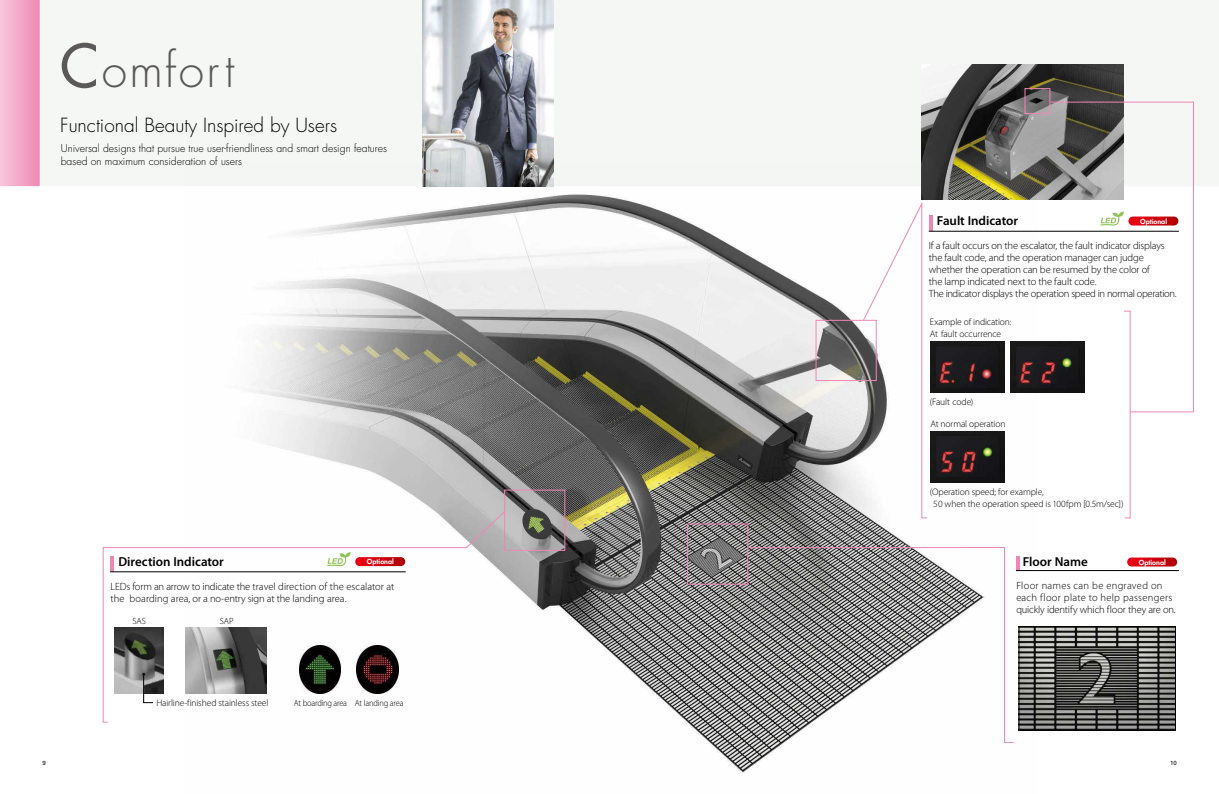
<style>
.page{position:relative;width:1219px;height:794px;background:#fff}
.page>*{position:absolute;margin:0;border:0;box-sizing:border-box;transform-origin:0 0}
.t1{font:300 46.3px "Futura Std";letter-spacing:.05em;color:#5a5858}
.t2{font:300 19px "Futura Std";color:#000}
.t3{font:600 13px "Myriad Pro";color:#000}
.t4{font:300 10.5px/12px "Myriad Pro";letter-spacing:-.01em;color:#000}
.t5{font:300 10.5px/12px "Myriad Pro";letter-spacing:.02em;color:#000}
.t6{font:300 10.4px/12.5px "Futura Std";color:#000}
.t7{font:300 9.5px/12px "Myriad Pro";letter-spacing:-.01em;color:#000}
.t8{font:300 9px "Myriad Pro";letter-spacing:-.02em;color:#000;scale:.93 1}
.t9{font:300 9px "Myriad Pro";letter-spacing:-.02em;color:#000}
.t10{font:800 6.8px "Futura Std";color:#fff;scale:1.05 1}
.t11{font:6px "Univers";color:#000}
.s1{font-weight:500;font-size:58px}
</style>
<div class="page">
<div style="left:30px;top:0;width:1189px;height:186px;background:#f5f7f5"></div>
<img style="left:423px;top:0;width:130px;height:162px">
<img style="left:247px;top:162px;width:790px;height:611px">
<div style="left:687px;top:523px;width:61px;height:62px;border:1px solid #ee87b4"></div>
<div style="left:504px;top:489px;width:61px;height:62px;border:1px solid #ee87b4"></div>
<div style="left:815px;top:320px;width:62px;height:61px;border:1px solid #ee87b4"></div>
<svg style="left:747px;top:547px;width:267px;height:195px"></svg>
<svg style="left:1127px;top:557px;width:50px;height:9px"></svg>
<hr style="left:929px;top:231px;width:250px;height:1px;background:#000">
<div style="left:0;top:0;width:40px;height:186px;background:linear-gradient(to right,#f7c7dc,#ee8bb6)"></div>
<img style="left:930px;top:431px;width:75px;height:51px">
<img style="left:930px;top:341px;width:75px;height:52px">
<img style="left:1010px;top:341px;width:40px;height:52px">
<svg style="left:863px;top:202px;width:64px;height:316px"></svg>
<hr style="left:1016px;top:556px;width:3px;height:14px;background:#ee87b4">
<hr style="left:1016px;top:570px;width:163px;height:1px;background:#000">
<svg style="left:103px;top:511px;width:402px;height:211px"></svg>
<img style="left:1021px;top:629px;width:152px;height:99px">
<div style="left:1019px;top:627px;width:156px;height:103px;border:1px solid #000"></div>
<img style="left:922px;top:65px;width:202px;height:134px">
<div style="left:1024px;top:88px;width:26px;height:26px;border:1px solid #ee87b4"></div>
<svg style="left:1124px;top:412px;width:6px;height:106px"></svg>
<svg style="left:1050px;top:102px;width:144px;height:310px"></svg>
<p class="t1" style="left:60px;top:42px;width:176px"><span class="s1">C</span>omfort</p>
<p class="t2" style="left:60px;top:113px;width:278px">Functional Beauty Inspired by Users</p>
<p class="t6" style="left:61px;top:143px;width:328px">Universal designs that pursue true user-friendliness and smart design features based on maximum consideration of users</p>
<p class="t3" style="left:118px;top:553px;width:107px">Direction Indicator</p>
<p class="t10" style="left:367px;top:557px;width:27px">Optional</p>
<p class="t4" style="left:111px;top:581px;width:285px">LEDs form an arrow to indicate the travel direction of the escalator at the boarding area, or a no-entry sign at the landing area.</p>
<p class="t9" style="left:132px;top:615px;width:15px">SAS</p>
<p class="t9" style="left:220px;top:615px;width:15px">SAP</p>
<p class="t7" style="left:156px;top:696px;width:114px">Hairline-finished stainless steel</p>
<p class="t8" style="left:294px;top:698px;width:119px">At boarding area At landing area</p>
<p class="t3" style="left:937px;top:212px;width:83px">Fault Indicator</p>
<p class="t10" style="left:1140px;top:217px;width:27px">Optional</p>
<p class="t4" style="left:929px;top:240px;width:249px">If a fault occurs on the escalator, the fault indicator displays the fault code, and the operation manager can judge whether the operation can be resumed by the color of<br>the lamp indicated next to the fault code.<br>The indicator displays the operation speed in normal operation.</p>
<p class="t7" style="left:930px;top:316px;width:83px">Example of indication:<br>At fault occurrence</p>
<p class="t7" style="left:930px;top:396px;width:45px">(Fault code)</p>
<p class="t7" style="left:930px;top:418px;width:77px">At normal operation</p>
<p class="t7" style="left:933px;top:486px;width:192px;text-indent:-3px">(Operation speed; for example,<br>50 when the operation speed is 100fpm [0.5m/sec])</p>
<p class="t3" style="left:1023px;top:553px;width:67px">Floor Name</p>
<p class="t5" style="left:1016px;top:580px;width:161px">Floor names can be engraved on each floor plate to help passengers quickly identify which floor they are on.</p>
<p class="t10" style="left:1139px;top:558px;width:27px">Optional</p>
<p class="t11" style="left:43px;top:759px;width:5px">9</p>
<p class="t11" style="left:1170px;top:759px;width:8px">10</p>
</div>
